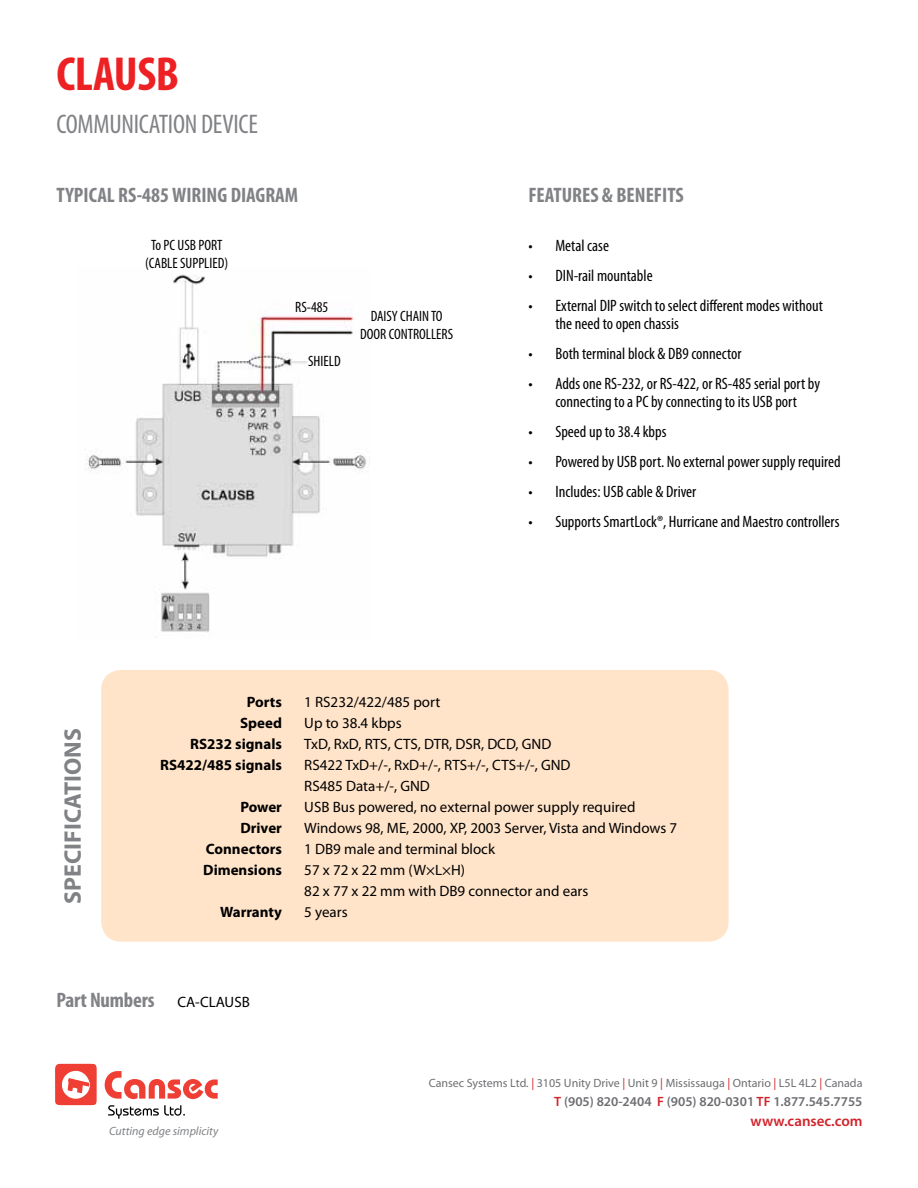
<style>
.page{position:relative;width:918px;height:1188px;background:#fff}
.page>*{position:absolute;margin:0;border:0;box-sizing:border-box;transform-origin:0 0}
.t1{font:700 condensed 48px "Myriad Pro";letter-spacing:-.01em;color:#ed2124}
.t2{font:condensed 27px "Myriad Pro";letter-spacing:-.01em;color:#808285}
.t3{font:700 24px "Myriad Pro";color:#808285}
.t4{font:700 condensed 21px "Myriad Pro";color:#808285}
.t5{font:condensed 16.5px/18px "Myriad Pro";color:#000}
.t6{font:15px/21px "Myriad Pro";color:#000}
.t7{font:700 15px/21px "Myriad Pro";color:#000;text-align:right}
.t8{font:condensed 15px/18px "Myriad Pro";color:#000;text-align:center}
.t9{font:600 15px "Myriad Pro";color:#d2232a}
.t10{font:600 13.5px "Myriad Pro";color:#6d6e71}
.t11{font:12px "Myriad Pro";color:#6d6e71}
.t12{font:italic 12px "Myriad Pro";color:#808285}
.s1{font-weight:400;font-stretch:normal;font-size:15px;color:#000}
.s2{color:#d2232a}
</style>
<div class="page">
<svg style="left:105px;top:1071px;width:113px;height:28px"></svg>
<svg style="left:55px;top:1064px;width:42px;height:41px"></svg>
<svg style="left:108px;top:1105px;width:77px;height:14px"></svg>
<div style="left:101px;top:670px;width:628px;height:272px;background:#ffe4ca;border-radius:20px"></div>
<img style="left:85px;top:274px;width:285px;height:364px">
<h1 class="t1" style="left:56px;top:44px;width:124px">CLAUSB</h1>
<h2 class="t2" style="left:56px;top:107px;width:203px">COMMUNICATION DEVICE</h2>
<p class="t4" style="left:56px;top:181px;width:243px">TYPICAL RS-485 WIRING DIAGRAM</p>
<p class="t8" style="left:145px;top:236px;width:84px">To PC USB PORT (CABLE SUPPLIED)</p>
<p class="t8" style="left:295px;top:297px;width:35px">RS-485</p>
<p class="t8" style="left:308px;top:352px;width:34px">SHIELD</p>
<p class="t8" style="left:360px;top:307px;width:94px">DAISY CHAIN TO<br>DOOR CONTROLLERS</p>
<p class="t4" style="left:528px;top:181px;width:157px">FEATURES &amp; BENEFITS</p>
<p class="t5" style="left:528px;top:236px;width:82px">• Metal case</p>
<p class="t5" style="left:528px;top:266px;width:126px">• DIN-rail mountable</p>
<p class="t5" style="left:555px;top:296px;width:269px;text-indent:-27px">• External DIP switch to select different modes without the need to open chassis</p>
<p class="t5" style="left:528px;top:344px;width:215px">• Both terminal block &amp; DB9 connector</p>
<p class="t5" style="left:528px;top:374px;width:293px;text-align:center">• Adds one RS-232, or RS-422, or RS-485 serial port by connecting to a PC by connecting to its USB port</p>
<p class="t5" style="left:528px;top:422px;width:140px">• Speed up to 38.4 kbps</p>
<p class="t5" style="left:528px;top:452px;width:314px">• Powered by USB port. No external power supply required</p>
<p class="t5" style="left:528px;top:482px;width:169px">• Includes: USB cable &amp; Driver</p>
<p class="t5" style="left:528px;top:512px;width:313px">• Supports SmartLock®, Hurricane and Maestro controllers</p>
<h3 class="t3" style="left:57px;top:904px;width:177px;rotate:-90deg">SPECIFICATIONS</h3>
<p class="t7" style="left:160px;top:691px;width:123px">Ports<br>Speed<br>RS232 signals<br>RS422/485 signals</p>
<p class="t7" style="left:203px;top:796px;width:80px">Power<br>Driver<br>Connectors<br>Dimensions</p>
<p class="t7" style="left:220px;top:901px;width:63px">Warranty</p>
<p class="t6" style="left:304px;top:691px;width:375px">1 RS232/422/485 port<br>Up to 38.4 kbps<br>TxD, RxD, RTS, CTS, DTR, DSR, DCD, GND<br>RS422 TxD+/-, RxD+/-, RTS+/-, CTS+/-, GND<br>RS485 Data+/-, GND<br>USB Bus powered, no external power supply required<br>Windows 98, ME, 2000, XP, 2003 Server, Vista and Windows 7<br>1 DB9 male and terminal block<br>57 x 72 x 22 mm (W×L×H)<br>82 x 77 x 22 mm with DB9 connector and ears<br>5 years</p>
<p class="t4" style="left:56px;top:987px;width:195px">Part Numbers <span class="s1">CA-CLAUSB</span></p>
<p class="t12" style="left:109px;top:1124px;width:111px">Cutting edge simplicity</p>
<p class="t11" style="left:429px;top:1075px;width:435px">Cansec Systems Ltd. <span class="s2">|</span> 3105 Unity Drive <span class="s2">|</span> Unit 9 <span class="s2">|</span> Mississauga <span class="s2">|</span> Ontario <span class="s2">|</span> L5L 4L2 <span class="s2">|</span> Canada</p>
<p class="t10" style="left:554px;top:1093px;width:310px"><span class="s2">T</span> (905) 820-2404 <span class="s2">F</span> (905) 820-0301 <span class="s2">TF</span> 1.877.545.7755</p>
<p class="t9" style="left:751px;top:1111px;width:113px">www.cansec.com</p>
</div>
